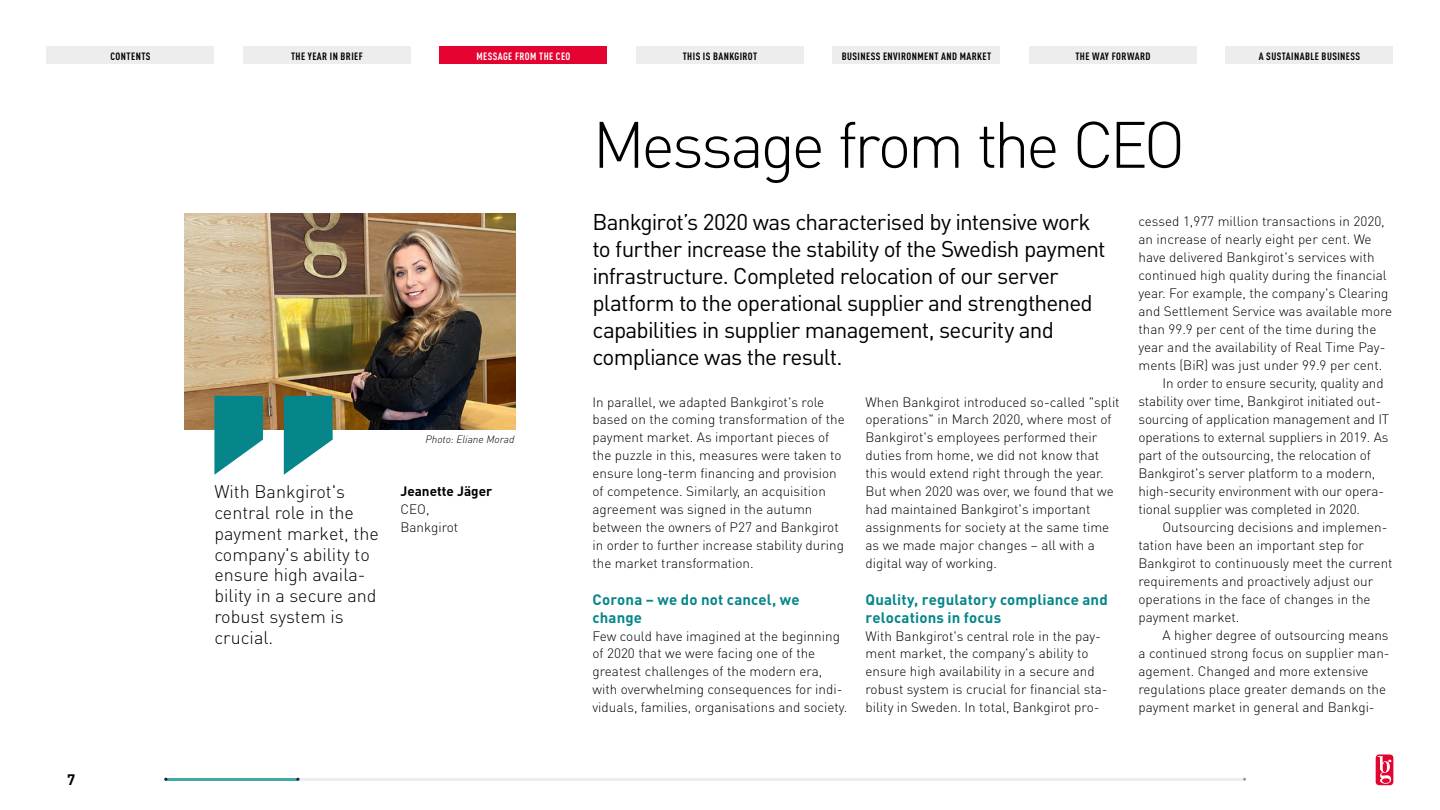
<style>
.page{position:relative;width:1440px;height:810px;background:#fff}
.page>*{position:absolute;margin:0;border:0;box-sizing:border-box;transform-origin:0 0}
.t1{font:300 64.5px "DIN Pro";letter-spacing:-.06em;color:#000}
.t2{font:22.5px/27px "DIN Pro";letter-spacing:-.035em;color:#000}
.t3{font:300 18px/20.9px "DIN Pro";color:#000}
.t4{font:700 15px/18px "DIN Pro";letter-spacing:.01em;color:#06868a}
.t5{font:700 15px "DIN Pro";color:#000}
.t6{font:300 13.5px/18px "DIN Pro";color:#000}
.t7{font:700 13.5px "DIN Pro";color:#000}
.t8{font:700 condensed 10.5px "DIN Pro";letter-spacing:.04em;color:#000}
.t9{font:700 condensed 10.5px "DIN Pro";letter-spacing:.04em;color:#fff}
.t10{font:italic 300 10.5px "DIN Pro";color:#000}
</style>
<div class="page">
<hr style="left:166px;top:778px;width:1079px;height:3px;background:#ededed">
<div style="left:1376px;top:755px;width:17px;height:30px;background:#e40230;border-radius:4px"></div>
<svg style="left:1378px;top:756px;width:13px;height:28px"></svg>
<div style="left:440px;top:46px;width:168px;height:18px;background:#e40230"></div>
<div style="left:243px;top:46px;width:168px;height:18px;background:#ededed"></div>
<div style="left:46px;top:46px;width:168px;height:18px;background:#ededed"></div>
<div style="left:636px;top:46px;width:168px;height:18px;background:#ededed"></div>
<div style="left:832px;top:46px;width:168px;height:18px;background:#ededed"></div>
<div style="left:1226px;top:46px;width:168px;height:18px;background:#ededed"></div>
<div style="left:1029px;top:46px;width:168px;height:18px;background:#ededed"></div>
<img style="left:185px;top:214px;width:331px;height:215px">
<svg style="left:214px;top:396px;width:119px;height:79px"></svg>
<hr style="left:166px;top:778px;width:132px;height:3px;background:#44aaa4">
<p class="t5" style="left:67px;top:769px;width:10px">7</p>
<p class="t8" style="left:110px;top:48px;width:42px">CONTENTS</p>
<p class="t8" style="left:291px;top:48px;width:73px">THE YEAR IN BRIEF</p>
<p class="t9" style="left:476px;top:48px;width:96px">MESSAGE FROM THE CEO</p>
<p class="t8" style="left:683px;top:48px;width:76px">THIS IS BANKGIROT</p>
<p class="t8" style="left:842px;top:48px;width:151px">BUSINESS ENVIRONMENT AND MARKET</p>
<p class="t8" style="left:1075px;top:48px;width:77px">THE WAY FORWARD</p>
<p class="t8" style="left:1259px;top:48px;width:103px">A SUSTAINABLE BUSINESS</p>
<h3 class="t3" style="left:214px;top:480px;width:166px">With Bankgirot's central role in the payment market, the company's ability to ensure high availa&shy;bility in a secure and robust system is crucial.</h3>
<p class="t10" style="left:426px;top:432px;width:90px">Photo: Eliane Morad</p>
<p class="t7" style="left:400px;top:482px;width:93px">Jeanette Jäger</p>
<p class="t6" style="left:400px;top:500px;width:59px">CEO,<br>Bankgirot</p>
<h1 class="t1" style="left:592px;top:101px;width:594px">Message from the CEO</h1>
<p class="t2" style="left:592px;top:208px;width:515px">Bankgirot’s 2020 was characterised by intensive work to further increase the stability of the Swedish payment infrastructure. Completed relocation of our server platform to the operational supplier and strengthened capabilities in supplier management, security and compliance was the result.</p>
<p class="t6" style="left:592px;top:392px;width:254px">In parallel, we adapted Bankgirot's role based on the coming transformation of the payment market. As important pieces of the puzzle in this, measures were taken to ensure long-term financing and provision of competence. Similarly, an acquisition agreement was signed in the autumn between the owners of P27 and Bankgirot in order to further increase stability during the market transformation.</p>
<p class="t4" style="left:592px;top:589px;width:209px">Corona – we do not cancel, we change</p>
<p class="t6" style="left:592px;top:626px;width:257px">Few could have imagined at the beginning of 2020 that we were facing one of the greatest challenges of the modern era, with overwhelming consequences for indi&shy;viduals, families, organisations and society.</p>
<p class="t6" style="left:866px;top:392px;width:256px">When Bankgirot introduced so-called "split operations" in March 2020, where most of Bankgirot's employees performed their duties from home, we did not know that this would extend right through the year.<br>But when 2020 was over, we found that we had maintained Bankgirot's important assignments for society at the same time as we made major changes – all with a digital way of working.</p>
<p class="t4" style="left:866px;top:589px;width:244px">Quality, regulatory compliance and relocations in focus</p>
<p class="t6" style="left:866px;top:626px;width:244px">With Bankgirot's central role in the pay&shy;ment market, the company's ability to ensure high availability in a secure and robust system is crucial for financial sta&shy;bility in Sweden. In total, Bankgirot pro-</p>
<p class="t6" style="left:1138px;top:212px;width:248px">cessed 1,977 million transactions in 2020,</p>
<p class="t6" style="left:1138px;top:230px;width:235px">an increase of nearly eight per cent. We</p>
<p class="t6" style="left:1138px;top:248px;width:238px">have delivered Bankgirot's services with</p>
<p class="t6" style="left:1138px;top:266px;width:250px">continued high quality during the financial</p>
<p class="t6" style="left:1138px;top:284px;width:252px">year. For example, the company's Clearing</p>
<p class="t6" style="left:1138px;top:302px;width:255px">and Settlement Service was available more</p>
<p class="t6" style="left:1138px;top:320px;width:240px">than 99.9 per cent of the time during the</p>
<p class="t6" style="left:1138px;top:338px;width:248px">year and the availability of Real Time Pay-</p>
<p class="t6" style="left:1138px;top:356px;width:245px">ments (BiR) was just under 99.9 per cent.</p>
<p class="t6" style="left:1162px;top:374px;width:223px">In order to ensure security, quality and</p>
<p class="t6" style="left:1138px;top:392px;width:244px">stability over time, Bankgirot initiated out-</p>
<p class="t6" style="left:1138px;top:410px;width:252px">sourcing of application management and IT</p>
<p class="t6" style="left:1138px;top:428px;width:251px">operations to external suppliers in 2019. As</p>
<p class="t6" style="left:1138px;top:446px;width:234px">part of the outsourcing, the relocation of</p>
<p class="t6" style="left:1138px;top:464px;width:238px">Bankgirot's server platform to a modern,</p>
<p class="t6" style="left:1138px;top:482px;width:247px">high-security environment with our opera-</p>
<p class="t6" style="left:1138px;top:500px;width:223px">tional supplier was completed in 2020.</p>
<p class="t6" style="left:1162px;top:518px;width:227px">Outsourcing decisions and implemen-</p>
<p class="t6" style="left:1138px;top:536px;width:227px">tation have been an important step for</p>
<p class="t6" style="left:1138px;top:554px;width:256px">Bankgirot to continuously meet the current</p>
<p class="t6" style="left:1138px;top:572px;width:236px">requirements and proactively adjust our</p>
<p class="t6" style="left:1138px;top:590px;width:234px">operations in the face of changes in the</p>
<p class="t6" style="left:1138px;top:608px;width:102px">payment market.</p>
<p class="t6" style="left:1162px;top:626px;width:228px">A higher degree of outsourcing means</p>
<p class="t6" style="left:1138px;top:644px;width:253px">a continued strong focus on supplier man-</p>
<p class="t6" style="left:1138px;top:662px;width:231px">agement. Changed and more extensive</p>
<p class="t6" style="left:1138px;top:680px;width:249px">regulations place greater demands on the</p>
<p class="t6" style="left:1138px;top:698px;width:238px">payment market in general and Bankgi-</p>
</div>
